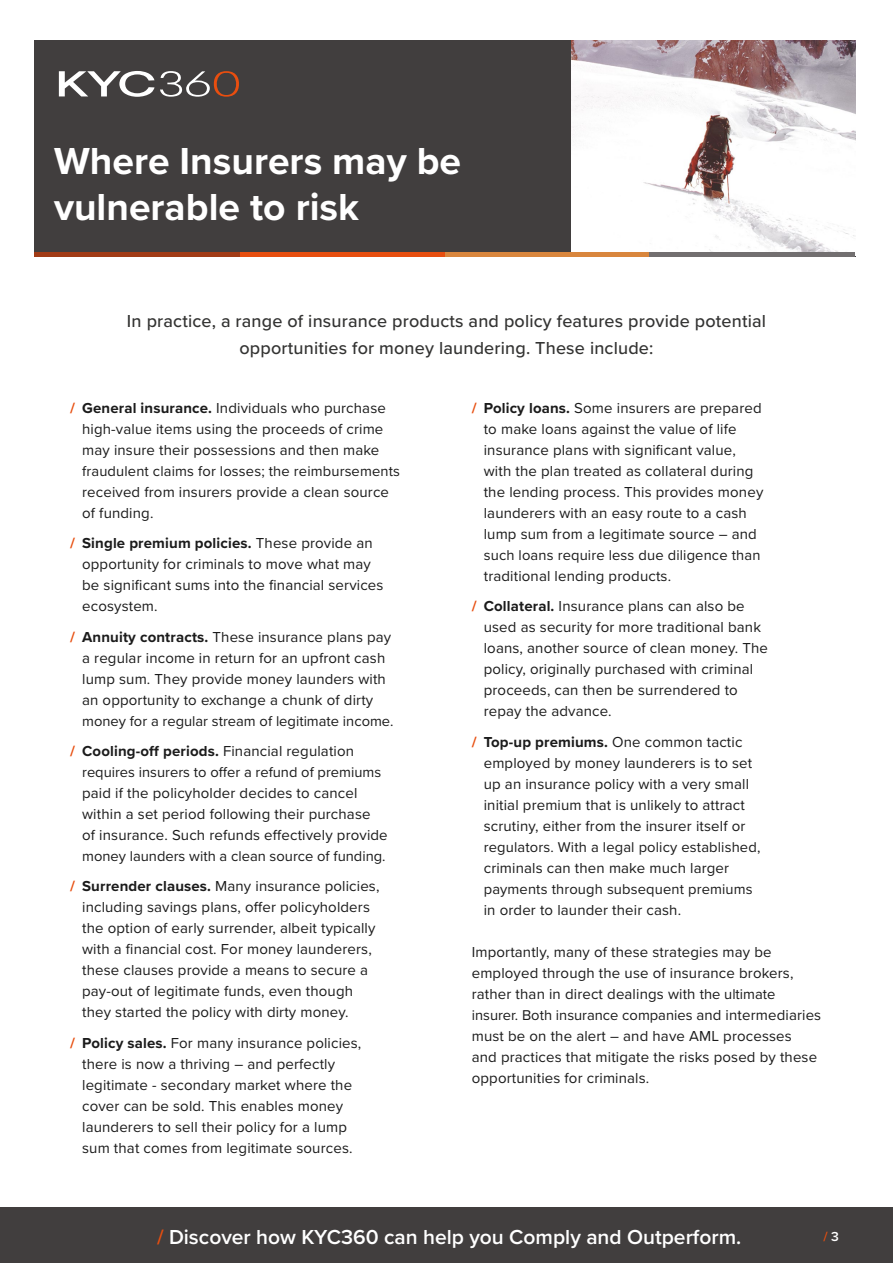
<style>
.page{position:relative;width:893px;height:1263px;background:#fff}
.page>*{position:absolute;margin:0;border:0;box-sizing:border-box;transform-origin:0 0}
.t1{font:700 39px/46.8px "Proxima Nova";color:#fff}
.t2{font:600 21px "Proxima Nova";color:#fff}
.t3{font:500 18px/27px "Proxima Nova";letter-spacing:.01em;color:#333332;text-align:center}
.t4{font:15px/21px "Proxima Nova";letter-spacing:.01em;color:#1b1b1b}
.t5{font:700 15px "Proxima Nova";letter-spacing:.01em;color:#1b1b1b}
.t6{font:14.7px "Proxima Nova";letter-spacing:.01em;color:#1b1b1b}
.t7{font:600 13.5px "Proxima Nova";color:#e74e0f}
.s1{font-weight:700;color:#e74e0f}
.s2{font-weight:700}
.s3{color:#e74e0f}
.s4{font-weight:400}
.s5{font-size:14.7px}
.s6{font-size:15px}
.s7{color:#413e3e}
</style>
<div class="page">
<div style="left:34px;top:40px;width:821px;height:217px;background:#413e3e"></div>
<img style="left:571px;top:40px;width:284px;height:212px">
<svg style="left:59px;top:71px;width:180px;height:26px"></svg>
<div style="left:444px;top:252px;width:207px;height:5px;background:#d9863d"></div>
<div style="left:239px;top:252px;width:205px;height:5px;background:#e74e0f"></div>
<div style="left:34px;top:252px;width:205px;height:5px;background:#a13b16"></div>
<div style="left:650px;top:252px;width:205px;height:5px;background:#726f70"></div>
<div style="left:0;top:1208px;width:893px;height:55px;background:#413e3e"></div>
<h1 class="t1" style="left:54px;top:136px;width:409px">Where Insurers may be vulnerable to risk</h1>
<p class="t3" style="left:127px;top:307px;width:640px">In practice, a range of insurance products and policy features provide potential opportunities for money laundering. These include:</p>
<p class="t4" style="left:82px;top:397px;width:305px;text-indent:-12px"><span class="s1">/</span> <span class="s2">General insurance.</span> Individuals who purchase high-value items using the proceeds of crime may insure their possessions and then make</p>
<p class="t6" style="left:82px;top:460px;width:319px">fraudulent claims for losses; the reimbursements</p>
<p class="t4" style="left:82px;top:481px;width:308px">received from insurers provide a clean source of funding.</p>
<p class="t4" style="left:82px;top:532px;width:303px;text-indent:-12px"><span class="s1">/</span> <span class="s2">Single premium policies.</span> These provide an opportunity for criminals to move what may be significant sums into the financial services ecosystem.</p>
<p class="t4" style="left:70px;top:625px;width:323px;text-align:center"><span class="s1">/</span> <span class="s2">Annuity contracts.</span> These insurance plans pay a regular income in return for an upfront cash lump sum. They provide money launders with an opportunity to exchange a chunk of dirty</p>
<p class="t6" style="left:82px;top:710px;width:313px">money for a regular stream of legitimate income.</p>
<p class="t5" style="left:70px;top:740px;width:285px"><span class="s3">/</span> Cooling-off periods. <span class="s4">Financial regulation</span></p>
<p class="t6" style="left:82px;top:761px;width:301px">requires insurers to offer a refund of premiums</p>
<p class="t4" style="left:82px;top:782px;width:307px">paid if the policyholder decides to cancel within a set period following their purchase<br>of insurance. Such refunds effectively provide</p>
<p class="t6" style="left:82px;top:845px;width:305px">money launders with a clean source of funding.</p>
<p class="t4" style="left:82px;top:875px;width:299px;text-indent:-12px"><span class="s1">/</span> <span class="s2">Surrender clauses.</span> Many insurance policies, including savings plans, offer policyholders the option of early surrender, albeit typically with a financial cost. For money launderers, these clauses provide a means to secure a pay-out of legitimate funds, even though they started the policy with dirty money.</p>
<p class="t4" style="left:82px;top:1031px;width:281px;text-indent:-12px"><span class="s1">/</span> <span class="s2">Policy sales.</span> For many insurance policies, there is now a thriving – and perfectly legitimate - secondary market where the cover can be sold. This enables money launderers to sell their policy for a lump sum that comes from legitimate sources.</p>
<p class="t4" style="left:484px;top:397px;width:281px;text-indent:-12px"><span class="s1">/</span> <span class="s2">Policy loans.</span> Some insurers are prepared to make loans against the value of life insurance plans with significant value, with the plan treated as collateral during the lending process. This provides money launderers with an easy route to a cash lump sum from a legitimate source – and</p>
<p class="t6" style="left:484px;top:544px;width:278px">such loans require less due diligence than</p>
<p class="t4" style="left:472px;top:560px;width:274px;line-height:30.3px;text-indent:12px">traditional lending products.<br><span class="s1">/</span> <span class="s2">Collateral.</span> Insurance plans can also be</p>
<p class="t4" style="left:484px;top:616px;width:286px">used as security for more traditional bank loans, another source of clean money. The policy, originally purchased with criminal proceeds, can then be surrendered to repay the advance.</p>
<p class="t4" style="left:484px;top:730px;width:270px;text-indent:-12px"><span class="s1">/</span> <span class="s2">Top-up premiums.</span> One common tactic employed by money launderers is to set up an insurance policy with a very small initial premium that is unlikely to attract scrutiny, either from the insurer itself or</p>
<p class="t6" style="left:484px;top:836px;width:278px">regulators. With a legal policy established,</p>
<p class="t4" style="left:484px;top:856px;width:247px">criminals can then make much larger</p>
<p class="t6" style="left:484px;top:878px;width:270px">payments through subsequent premiums</p>
<p class="t4" style="left:484px;top:898px;width:199px">in order to launder their cash.</p>
<p class="t4" style="left:472px;top:940px;width:323px">Importantly, many of these strategies may be employed through the use of insurance brokers, rather than in direct dealings with <span class="s5">the ultimate</span></p>
<p class="t6" style="left:472px;top:1004px;width:351px">insurer. Both insurance companies <span class="s6">and intermediaries</span></p>
<p class="t4" style="left:472px;top:1024px;width:347px">must be on the alert – and have AML processes and practices that mitigate the risks posed by these opportunities for criminals.</p>
<h2 class="t2" style="left:157px;top:1221px;width:586px"><span class="s3">/</span> Discover how KYC360 can help you Comply and Outperform.</h2>
<p class="t7" style="left:823px;top:1226px;width:17px">/ <span class="s7">3</span></p>
</div>
